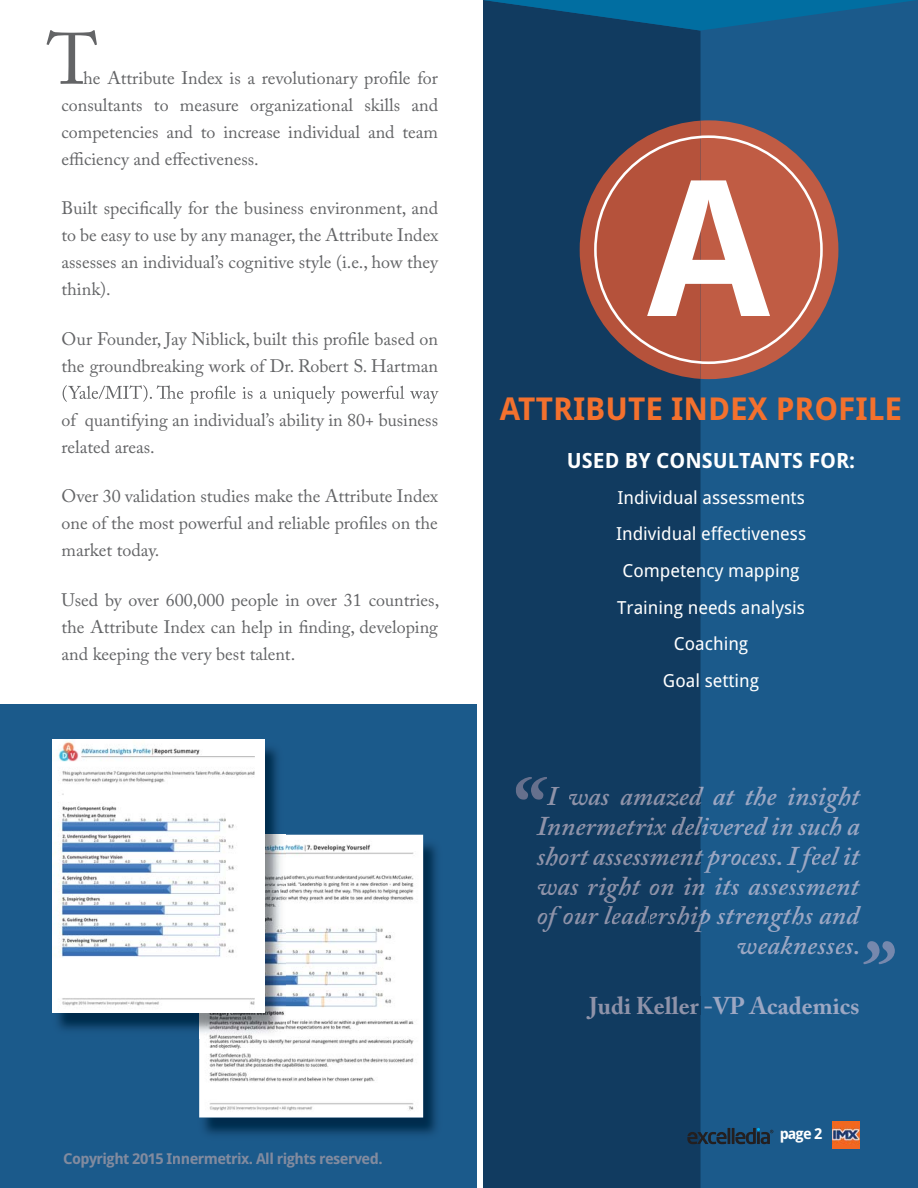
<style>
.page{position:relative;width:918px;height:1188px;background:#fff}
.page>*{position:absolute;margin:0;border:0;box-sizing:border-box;transform-origin:0 0}
.t1{font:italic 700 92.4px "Adobe Caslon Pro";color:#66708d}
.t2{font:italic 700 92.4px "Adobe Caslon Pro";color:#7688ad}
.t3{font:72px "Adobe Caslon Pro";color:#636466}
.t4{font:700 31.5px "Droid Sans";color:#f3712e}
.t5{font:italic 600 27px/29.8px "Adobe Caslon Pro";letter-spacing:.005em;color:#9ca7c3;text-align:right}
.t6{font:700 24.15px "Adobe Caslon Pro";color:#9ca7c3}
.t7{font:700 21px "Droid Sans";color:#fff}
.t8{font:18px/27px "Adobe Caslon Pro";color:#636466;text-align:justify}
.t9{font:18px/36.6px "Droid Sans";color:#fff;text-align:center}
.t10{font:700 15px "Droid Sans";letter-spacing:-.035em;color:#828b9f}
.t11{font:700 15px "Droid Sans";color:#fff}
.s1{color:#8f93a9}
</style>
<div class="page">
<div style="left:0;top:704px;width:477px;height:484px;background:#1b5a8b"></div>
<div style="left:483px;top:0;width:435px;height:1188px;background:#1b5a8b"></div>
<div style="left:483px;top:31px;width:217px;height:1157px;background:#113b60"></div>
<svg style="left:483px;top:0;width:432px;height:31px"></svg>
<svg style="left:63px;top:385px;width:376px;height:19px"></svg>
<svg style="left:580px;top:120px;width:258px;height:259px;background:#a16d67"></svg>
<div style="left:569px;top:794px;width:40px;height:11px;background:#113b60"></div>
<div style="left:621px;top:794px;width:45px;height:11px;background:#113b60"></div>
<div style="left:666px;top:793px;width:12px;height:13px;background:#113b60"></div>
<svg style="left:700px;top:787px;width:1px;height:18px"></svg>
<div style="left:680px;top:787px;width:20px;height:18px;background:#113b60"></div>
<div style="left:536px;top:817px;width:39px;height:18px;background:#113b60"></div>
<div style="left:576px;top:824px;width:10px;height:11px;background:#113b60"></div>
<div style="left:587px;top:824px;width:10px;height:11px;background:#113b60"></div>
<div style="left:597px;top:824px;width:29px;height:11px;background:#113b60"></div>
<div style="left:627px;top:820px;width:9px;height:15px;background:#113b60"></div>
<div style="left:636px;top:824px;width:11px;height:11px;background:#113b60"></div>
<div style="left:647px;top:817px;width:19px;height:18px;background:#113b60"></div>
<svg style="left:672px;top:817px;width:22px;height:18px"></svg>
<div style="left:695px;top:817px;width:5px;height:18px;background:#113b60"></div>
<svg style="left:700px;top:817px;width:4px;height:18px"></svg>
<div style="left:537px;top:846px;width:32px;height:20px;background:#113b60"></div>
<div style="left:570px;top:853px;width:11px;height:12px;background:#113b60"></div>
<div style="left:581px;top:850px;width:9px;height:15px;background:#113b60"></div>
<div style="left:594px;top:850px;width:106px;height:15px;background:#113b60"></div>
<svg style="left:812px;top:854px;width:4px;height:11px"></svg>
<div style="left:538px;top:883px;width:19px;height:12px;background:#113b60"></div>
<div style="left:558px;top:883px;width:12px;height:12px;background:#113b60"></div>
<div style="left:570px;top:883px;width:9px;height:12px;background:#113b60"></div>
<div style="left:588px;top:883px;width:10px;height:12px;background:#113b60"></div>
<div style="left:599px;top:876px;width:32px;height:27px;background:#113b60"></div>
<div style="left:632px;top:880px;width:9px;height:15px;background:#113b60"></div>
<div style="left:650px;top:883px;width:23px;height:12px;background:#113b60"></div>
<div style="left:684px;top:877px;width:7px;height:18px;background:#113b60"></div>
<div style="left:692px;top:883px;width:8px;height:12px;background:#113b60"></div>
<svg style="left:700px;top:850px;width:33px;height:45px"></svg>
<hr style="left:538px;top:913px;width:4px;height:12px;background:#113b60">
<svg style="left:542px;top:906px;width:20px;height:26px"></svg>
<div style="left:542px;top:913px;width:5px;height:12px;background:#113b60"></div>
<div style="left:564px;top:913px;width:23px;height:12px;background:#113b60"></div>
<div style="left:588px;top:913px;width:11px;height:11px;background:#113b60"></div>
<svg style="left:604px;top:906px;width:17px;height:19px"></svg>
<div style="left:622px;top:913px;width:12px;height:12px;background:#113b60"></div>
<svg style="left:635px;top:906px;width:22px;height:19px"></svg>
<div style="left:658px;top:913px;width:18px;height:12px;background:#113b60"></div>
<svg style="left:677px;top:906px;width:23px;height:26px"></svg>
<hr style="left:694px;top:910px;width:4px;height:15px;background:#113b60">
<div style="left:587px;top:996px;width:77px;height:23px;background:#113b60"></div>
<div style="left:665px;top:996px;width:7px;height:18px;background:#113b60"></div>
<div style="left:672px;top:996px;width:28px;height:18px;background:#113b60"></div>
<svg style="left:516px;top:777px;width:44px;height:28px"></svg>
<svg style="left:687px;top:1128px;width:86px;height:16px"></svg>
<img style="left:832px;top:1121px;width:27px;height:27px">
<img style="left:203px;top:835px;width:234px;height:300px">
<img style="left:199px;top:835px;width:224px;height:283px">
<img style="left:52px;top:739px;width:234px;height:291px">
<img style="left:199px;top:835px;width:87px;height:203px">
<img style="left:53px;top:739px;width:211px;height:274px">
<h2 class="t3" style="left:47px;top:32px;width:52px">T</h2>
<p class="t8" style="left:62px;top:66px;width:378px;text-indent:22px">he Attribute Index is a revolutionary profile for consultants to measure organizational skills and competencies and to increase individual and team efficiency and effectiveness.</p>
<p class="t8" style="left:62px;top:196px;width:378px">Built specifically for the business environment, and to be easy to use by any manager, the Attribute Index assesses an individual’s cognitive style (i.e., how they think).</p>
<p class="t8" style="left:62px;top:327px;width:378px">Our Founder, Jay Niblick, built this profile based on the groundbreaking work of Dr. Robert S. Hartman</p>
<p class="t8" style="left:62px;top:408px;width:378px">of quantifying an individual’s ability in 80+ business related areas.</p>
<p class="t8" style="left:62px;top:484px;width:378px">Over 30 validation studies make the Attribute Index one of the most powerful and reliable profiles on the market today.</p>
<p class="t8" style="left:62px;top:588px;width:379px">Used by over 600,000 people in over 31 countries, the Attribute Index can help in finding, developing and keeping the very best talent.</p>
<p class="t10" style="left:63px;top:1153px;width:321px">Copyright 2015 Innermetrix. All rights reserved.</p>
<h3 class="t4" style="left:500px;top:396px;width:404px">ATTRIBUTE INDEX PROFILE</h3>
<p class="t7" style="left:567px;top:452px;width:290px">USED BY CONSULTANTS FOR:</p>
<p class="t9" style="left:616px;top:481px;width:192px">Individual assessments<br>Individual effectiveness<br>Competency mapping<br>Training needs analysis<br>Coaching<br>Goal setting</p>
<h1 class="t1" style="left:505px;top:754px;width:33px">“</h1>
<h3 class="t5" style="left:537px;top:784px;width:325px"><span class="s1">I was amazed</span> at the insight<br><span class="s1">Innermetrix de</span>livered in such a <span class="s1">short assessmen</span>t process.Ifeel it <span class="s1">was right on i</span>n its assessment <span class="s1">of our leadershi</span>p strengths and weaknesses.</h3>
<h1 class="t2" style="left:906px;top:987px;width:33px;rotate:-180deg">“</h1>
<h3 class="t6" style="left:589px;top:992px;width:272px"><span class="s1">Judi Keller</span> -VP Academics</h3>
<p class="t11" style="left:780px;top:1128px;width:44px">page 2</p>
</div>
